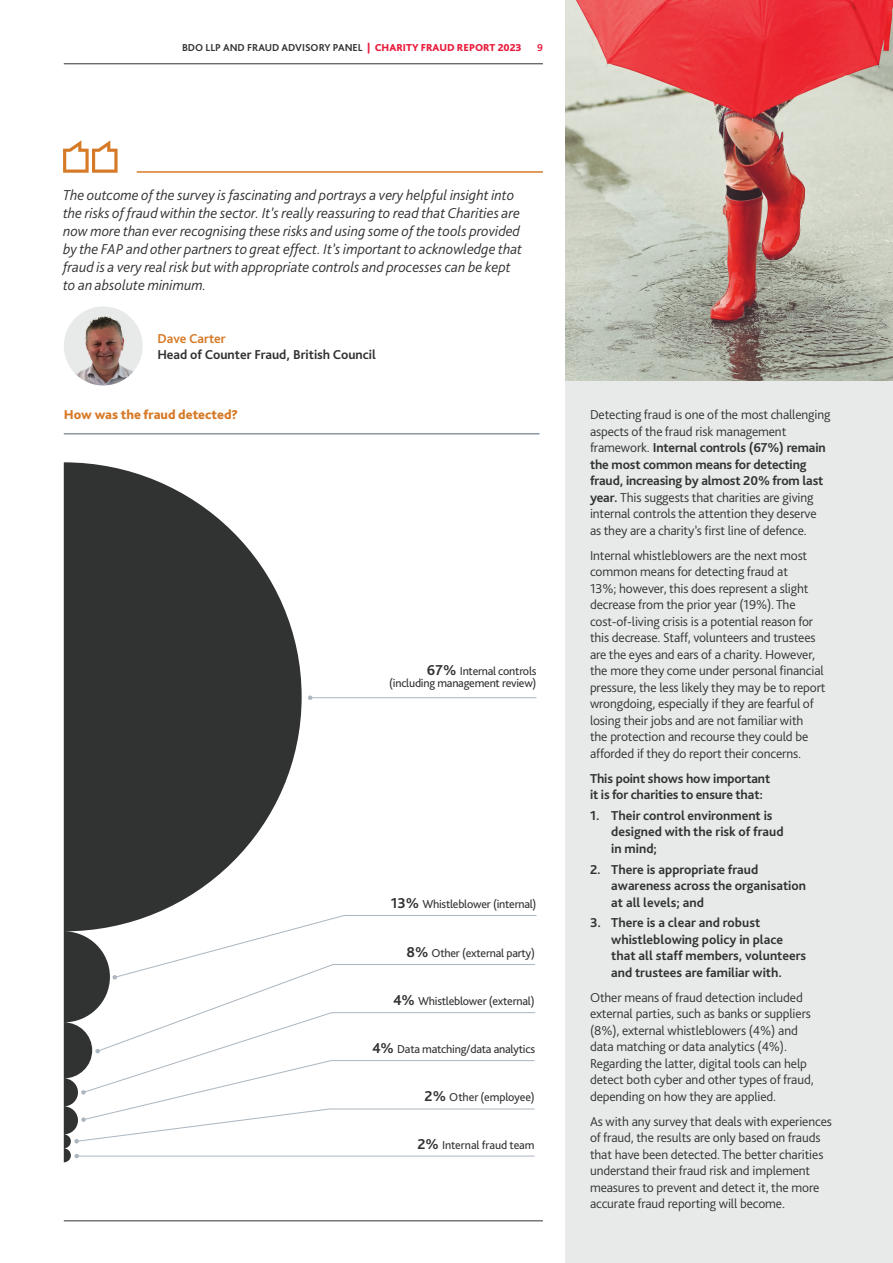
<style>
.page{position:relative;width:893px;height:1263px;background:#e8eae9}
.page>*{position:absolute;margin:0;border:0;box-sizing:border-box;transform-origin:0 0}
.t1{font:italic 300 15px/18px "Bliss Pro";color:#313232}
.t2{font:300 13.5px/16.5px "Bliss Pro";letter-spacing:-.01em;color:#313232}
.t3{font:700 13.5px/16.5px "Bliss Pro";color:#313232}
.t4{font:800 13.5px "Bliss Pro";color:#d67a27}
.t5{font:700 13.5px "Bliss Pro";color:#d67a27}
.t6{font:12px/12px "Bliss Pro";letter-spacing:-.02em;color:#313232;text-align:right}
.t7{font:700 10.5px "Bliss Pro";color:#313232}
.t8{font:700 10.5px "Bliss Pro";color:#e91b3b}
.s1{font-weight:800;color:#e91b3b}
.s2{font-weight:700;font-size:15px}
.s3{font-weight:700}
</style>
<div class="page">
<div style="left:0;top:0;width:565px;height:1263px;background:#fff"></div>
<hr style="left:64px;top:433px;width:475px;height:1px;background:#8b99a5">
<hr style="left:77px;top:1156px;width:458px;height:1px;background:#acb6bf">
<svg style="left:302px;top:915px;width:235px;height:198px"></svg>
<svg style="left:64px;top:462px;width:238px;height:700px;fill:#313232"></svg>
<hr style="left:310px;top:697px;width:226px;height:1px;background:#acb6bf">
<svg style="left:308px;top:695px;width:4px;height:5px"></svg>
<hr style="left:137px;top:171px;width:406px;height:2px;background:#d67a27">
<svg style="left:63px;top:140px;width:55px;height:33px"></svg>
<div style="left:64px;top:306px;width:79px;height:79px;background:#e8eae9;border-radius:50%"></div>
<img style="left:64px;top:306px;width:69px;height:79px">
<img style="left:566px;top:0;width:327px;height:381px">
<hr style="left:64px;top:1220px;width:479px;height:1px;background:#313232">
<hr style="left:64px;top:63px;width:479px;height:1px;background:#313232">
<p class="t7" style="left:182px;top:40px;width:341px">BDO LLP AND FRAUD ADVISORY PANEL <span class="s1">| CHARITY FRAUD REPORT 2023</span></p>
<p class="t8" style="left:537px;top:40px;width:7px">9</p>
<p class="t1" style="left:63px;top:186px;width:461px">The outcome of the survey is fascinating and portrays a very helpful insight into the risks of fraud within the sector. It’s really reassuring to read that Charities are now more than ever recognising these risks and using some of the tools provided by the FAP and other partners to great effect. It’s important to acknowledge that fraud is a very real risk but with appropriate controls and processes can be kept to an absolute minimum.</p>
<p class="t5" style="left:157px;top:330px;width:70px">Dave Carter</p>
<p class="t3" style="left:157px;top:346px;width:220px">Head of Counter Fraud, British Council</p>
<p class="t4" style="left:64px;top:406px;width:176px">How was the fraud detected?</p>
<p class="t6" style="left:389px;top:665px;width:149px"><span class="s2">67%</span> Internal controls (including management review)</p>
<p class="t6" style="left:391px;top:898px;width:147px"><span class="s2">13%</span> Whistleblower (internal)</p>
<p class="t6" style="left:406px;top:946px;width:130px"><span class="s2">8%</span> Other (external party)</p>
<p class="t6" style="left:393px;top:994px;width:143px"><span class="s2">4%</span> Whistleblower (external)</p>
<p class="t6" style="left:372px;top:1043px;width:164px"><span class="s2">4%</span> Data matching/data analytics</p>
<p class="t6" style="left:425px;top:1091px;width:112px"><span class="s2">2%</span> Other (employee)</p>
<p class="t6" style="left:417px;top:1138px;width:119px"><span class="s2">2%</span> Internal fraud team</p>
<p class="t2" style="left:590px;top:406px;width:242px">Detecting fraud is one of the most challenging aspects of the fraud risk management framework. <span class="s3">Internal controls (67%) remain the most common means for detecting fraud, increasing by almost 20% from last year.</span> This suggests that charities are giving internal controls the attention they deserve as they are a charity’s first line of defence.</p>
<p class="t2" style="left:590px;top:546px;width:237px">Internal whistleblowers are the next most common means for detecting fraud at<br>13%; however, this does represent a slight decrease from the prior year (19%). The cost-of-living crisis is a potential reason for this decrease. Staff, volunteers and trustees are the eyes and ears of a charity. However, the more they come under personal financial pressure, the less likely they may be to report wrongdoing, especially if they are fearful of losing their jobs and are not familiar with<br>the protection and recourse they could be afforded if they do report their concerns.</p>
<p class="t3" style="left:590px;top:769px;width:182px">This point shows how important it is for charities to ensure that:</p>
<p class="t3" style="left:611px;top:807px;width:174px;text-indent:-21px">1. Their control environment is designed with the risk of fraud in mind;</p>
<p class="t3" style="left:611px;top:860px;width:196px;text-indent:-21px">2. There is appropriate fraud awareness across the organisation at all levels; and</p>
<p class="t3" style="left:611px;top:914px;width:196px;text-indent:-21px">3. There is a clear and robust whistleblowing policy in place that all staff members, volunteers and trustees are familiar with.</p>
<p class="t2" style="left:590px;top:989px;width:225px">Other means of fraud detection included external parties, such as banks or suppliers (8%), external whistleblowers (4%) and data matching or data analytics (4%).<br>Regarding the latter, digital tools can help detect both cyber and other types of fraud, depending on how they are applied.</p>
<p class="t2" style="left:590px;top:1113px;width:243px">As with any survey that deals with experiences of fraud, the results are only based on frauds that have been detected. The better charities understand their fraud risk and implement measures to prevent and detect it, the more accurate fraud reporting will become.</p>
</div>
